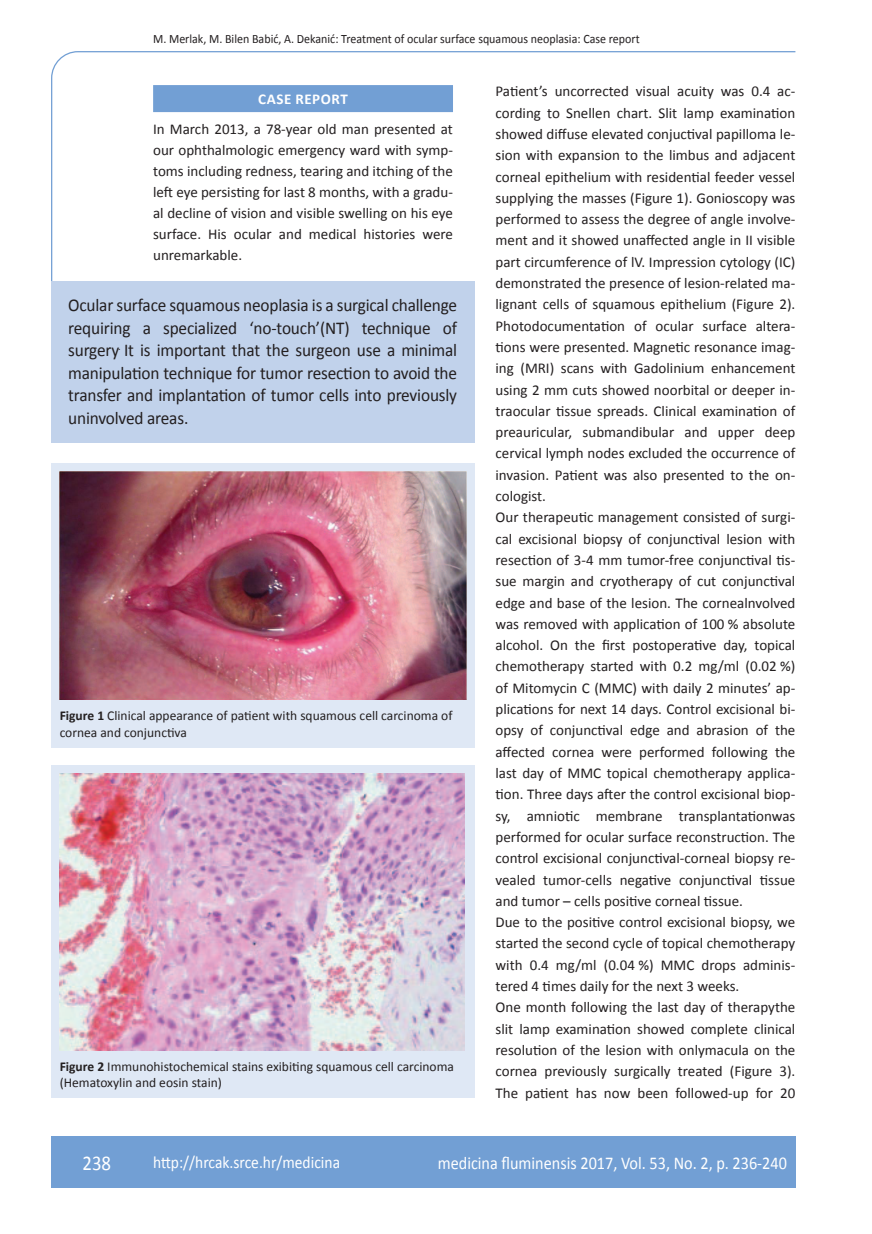
<style>
.page{position:relative;width:872px;height:1234px;background:#fff}
.page>*{position:absolute;margin:0;border:0;box-sizing:border-box;transform-origin:0 0}
.t1{font:21px "Calibri";color:#fff;scale:.9 1}
.t2{font:18px/22.5px "Calibri";letter-spacing:-.01em;color:#231f20;text-align:justify;scale:.96 1}
.t3{font:18px "Calibri";color:#fff;scale:.9 1}
.t4{font:17.25px "Calibri";color:#fff;scale:.9 1}
.t5{font:15px/21.3px "Calibri";color:#231f20;text-align:justify}
.t6{font:700 15px "Calibri";letter-spacing:.04em;color:#fff}
.t7{font:13.5px/16.5px "Calibri";color:#231f20}
.t8{font:12.75px "Calibri";color:#231f20;scale:.94 1}
.s1{font-weight:700}
</style>
<div class="page">
<svg style="left:51px;top:51px;width:745px;height:275px"></svg>
<div style="left:51px;top:1135px;width:744px;height:51px;background:#729fd4"></div>
<div style="left:153px;top:85px;width:300px;height:27px;background:#729fd4"></div>
<div style="left:51px;top:281px;width:423px;height:161px;background:#c1d2eb"></div>
<div style="left:51px;top:462px;width:423px;height:285px;background:#dfe8f5"></div>
<img style="left:60px;top:471px;width:406px;height:228px">
<div style="left:51px;top:765px;width:423px;height:332px;background:#dfe8f5"></div>
<img style="left:60px;top:773px;width:404px;height:276px">
<p class="t8" style="left:153px;top:30px;width:519px">M. Merlak, M. Bilen Babić, A. Dekanić: Treatment of ocular surface squamous neoplasia: Case report</p>
<p class="t6" style="left:258px;top:90px;width:91px">CASE REPORT</p>
<p class="t5" style="left:153px;top:118px;width:301px">In March 2013, a 78-year old man presented at our ophthalmologic emergency ward with symp&shy;toms including redness, tearing and itching of the left eye persisting for last 8 months, with a gradu&shy;al decline of vision and visible swelling on his eye surface. His ocular and medical histories were unremarkable.</p>
<p class="t2" style="left:68px;top:293px;width:406px">Ocular surface squamous neoplasia is a surgical challenge requiring a specialized ‘no-touch’(NT) technique of surgery<sup>.</sup> It is important that the surgeon use a minimal manipulation technique for tumor resection to avoid the transfer and implantation of tumor cells into previously uninvolved areas.</p>
<p class="t7" style="left:60px;top:706px;width:394px"><span class="s1">Figure 1</span> Clinical appearance of patient with squamous cell carcinoma of cornea and conjunctiva</p>
<p class="t7" style="left:60px;top:1057px;width:396px"><span class="s1">Figure 2</span> Immunohistochemical stains exibiting squamous cell carcinoma (Hematoxylin and eosin stain)</p>
<p class="t5" style="left:495px;top:80px;width:301px;text-align:left">Patient’s uncorrected visual acuity was 0.4 ac&shy;cording to Snellen chart. Slit lamp examination showed diffuse elevated conjuctival papilloma le&shy;sion with expansion to the limbus and adjacent corneal epithelium with residential feeder vessel supplying the masses (Figure 1). Gonioscopy was performed to assess the degree of angle involve&shy;ment and it showed unaffected angle in II visible part circumference of lV. Impression cytology (IC) demonstrated the presence of lesion-related ma&shy;lignant cells of squamous epithelium (Figure 2).<br>Photodocumentation of ocular surface altera&shy;tions were presented. Magnetic resonance imag&shy;ing (MRI) scans with Gadolinium enhancement using 2 mm cuts showed noorbital or deeper in&shy;traocular tissue spreads. Clinical examination of preauricular, submandibular and upper deep cervical lymph nodes excluded the occurrence of invasion. Patient was also presented to the on&shy;cologist.<br>Our therapeutic management consisted of surgi&shy;cal excisional biopsy of conjunctival lesion with resection of 3-4 mm tumor-free conjunctival tis&shy;sue margin and cryotherapy of cut conjunctival edge and base of the lesion. The cornealnvolved was removed with application of 100 % absolute alcohol. On the first postoperative day, topical chemotherapy started with 0.2 mg/ml (0.02 %) of Mitomycin C (MMC) with daily 2 minutes’ ap&shy;plications for next 14 days. Control excisional bi&shy;opsy of conjunctival edge and abrasion of the affected cornea were performed following the last day of MMC topical chemotherapy applica&shy;tion. Three days after the control excisional biop&shy;sy, amniotic membrane transplantationwas performed for ocular surface reconstruction. The control excisional conjunctival-corneal biopsy re&shy;vealed tumor-cells negative conjunctival tissue and tumor – cells positive corneal tissue.<br>Due to the positive control excisional biopsy, we started the second cycle of topical chemotherapy with 0.4 mg/ml (0.04 %) MMC drops adminis&shy;tered 4 times daily for the next 3 weeks.<br>One month following the last day of therapythe slit lamp examination showed complete clinical resolution of the lesion with onlymacula on the cornea previously surgically treated (Figure 3).<br>The patient has now been followed-up for 20</p>
<h1 class="t1" style="left:82px;top:1149px;width:33px">238</h1>
<p class="t4" style="left:153px;top:1150px;width:209px">http://hrcak.srce.hr/medicina</p>
<p class="t3" style="left:438px;top:1151px;width:389px">medicina fluminensis 2017, Vol. 53, No. 2, p. 236-240</p>
</div>
